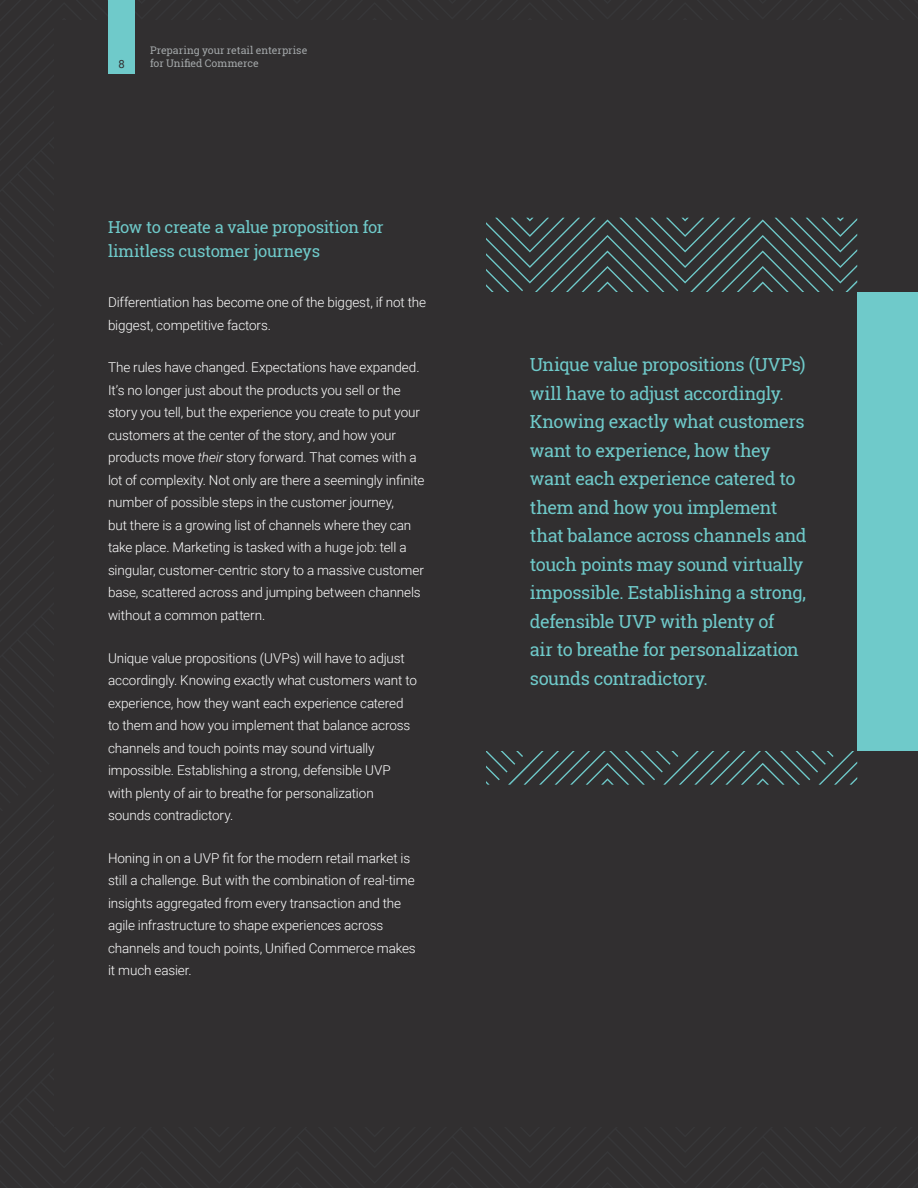
<style>
.page{position:relative;width:918px;height:1188px;background:#312f30}
.page>*{position:absolute;margin:0;border:0;box-sizing:border-box;transform-origin:0 0}
.Headline{font:18px/28.5px "Roboto Slab";letter-spacing:-.025em;color:#6fcaca}
.Sub_Headline{font:16.5px/24px "Roboto Slab";letter-spacing:-.02em;color:#6fcaca}
.Body_Text{font:300 13.5px/22.5px "Roboto";letter-spacing:-.01em;color:#fff}
.t1{font:11.25px "Roboto";color:#312f30}
.t2{font:10.5px/13.5px "Roboto Slab";color:#a3a7a9}
.s1{font-style:italic}
</style>
<div class="page">
<div style="left:54px;top:20px;width:864px;height:1107px;background:#312f30"></div>
<svg style="left:486px;top:218px;width:371px;height:567px"></svg>
<div style="left:477px;top:292px;width:380px;height:459px;background:#312f30"></div>
<div style="left:857px;top:292px;width:61px;height:459px;background:#6fcaca"></div>
<div style="left:108px;top:0;width:27px;height:74px;background:#6fcaca"></div>
<p class="t1" style="left:118px;top:56px;width:8px">8</p>
<p class="t2" style="left:150px;top:43px;width:159px">Preparing your retail enterprise for Unified Commerce</p>
<p class="Sub_Headline" style="left:108px;top:215px;width:277px">How to create a value proposition for limitless customer journeys</p>
<p class="Body_Text" style="left:108px;top:291px;width:320px">Differentiation has become one of the biggest, if not the biggest, competitive factors.</p>
<p class="Body_Text" style="left:108px;top:356px;width:318px">The rules have changed. Expectations have expanded.<br>It’s no longer just about the products you sell or the story you tell, but the experience you create to put your customers at the center of the story, and how your products move <span class="s1">their</span> story forward. That comes with a lot of complexity. Not only are there a seemingly infinite number of possible steps in the customer journey,<br>but there is a growing list of channels where they can take place. Marketing is tasked with a huge job: tell a singular, customer-centric story to a massive customer base, scattered across and jumping between channels without a common pattern.</p>
<p class="Body_Text" style="left:108px;top:646px;width:310px">Unique value propositions (UVPs) will have to adjust accordingly. Knowing exactly what customers want to experience, how they want each experience catered to them and how you implement that balance across channels and touch points may sound virtually impossible. Establishing a strong, defensible UVP with plenty of air to breathe for personalization sounds contradictory.</p>
<p class="Body_Text" style="left:108px;top:846px;width:309px">Honing in on a UVP fit for the modern retail market is still a challenge. But with the combination of real-time insights aggregated from every transaction and the agile infrastructure to shape experiences across channels and touch points, Unified Commerce makes it much easier.</p>
<p class="Headline" style="left:530px;top:350px;width:278px">Unique value propositions (UVPs) will have to adjust accordingly.<br>Knowing exactly what customers want to experience, how they want each experience catered to them and how you implement that balance across channels and touch points may sound virtually impossible. Establishing a strong, defensible UVP with plenty of<br>air to breathe for personalization sounds contradictory.</p>
</div>
